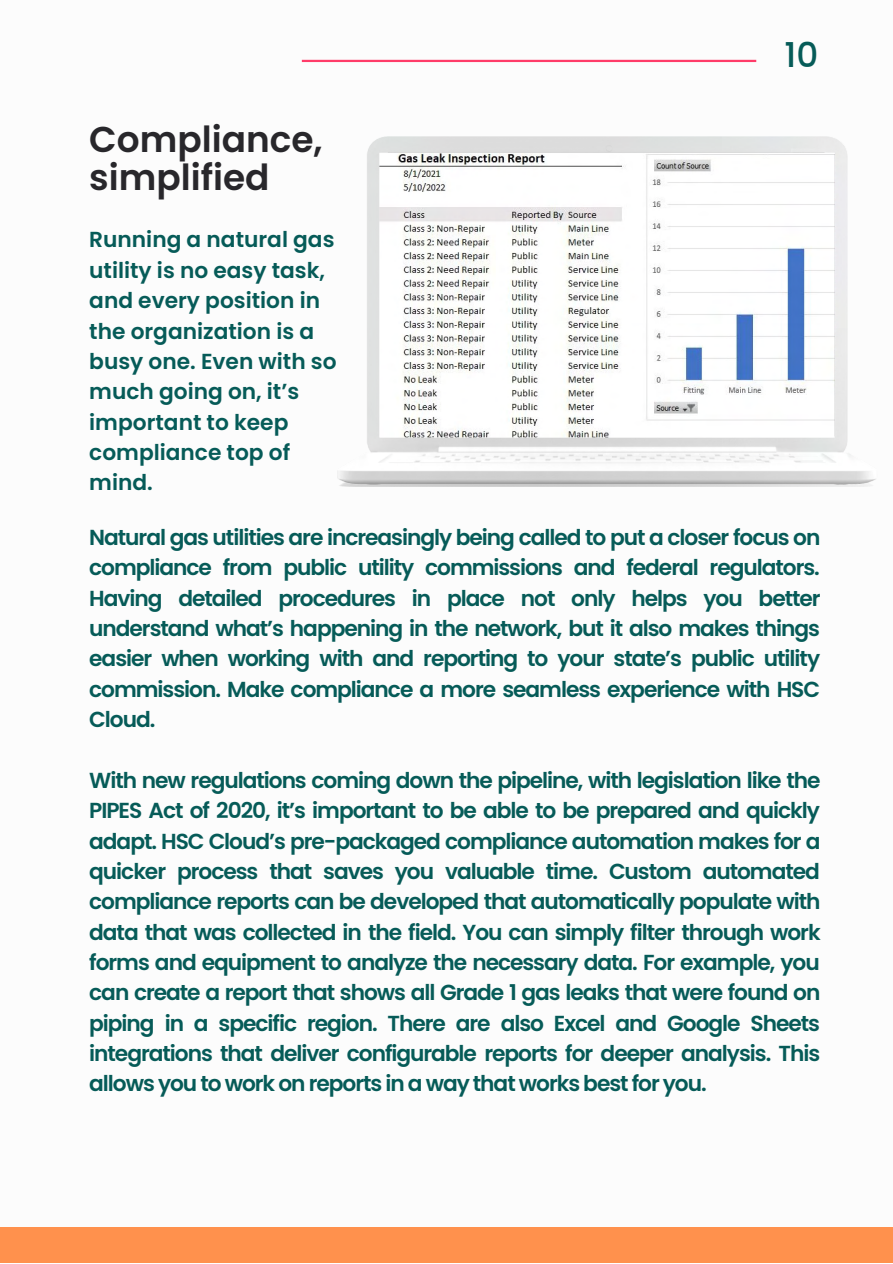
<style>
.page{position:relative;width:893px;height:1264px;background:#fff}
.page>*{position:absolute;margin:0;border:0;box-sizing:border-box;transform-origin:0 0}
.t1{font:600 35.85px/38.2px "Poppins";color:#28272b}
.t2{font:500 34.2px "Poppins";color:#065b58}
.t3{font:600 21.75px/30.3px "Poppins";color:#065b58;text-align:justify}
</style>
<div class="page">
<hr style="left:302px;top:60px;width:454px;height:2px;background:#ff3c69">
<img style="left:337px;top:136px;width:539px;height:350px">
<div style="left:0;top:1227px;width:892px;height:35px;background:#ff914d"></div>
<h1 class="t1" style="left:89px;top:120px;width:235px">Compliance, simplified</h1>
<p class="t3" style="left:89px;top:225px;width:249px;text-align:left">Running a natural gas utility is no easy task, and every position in the organization is a busy one. Even with so much going on, it’s important to keep compliance top of mind.</p>
<h2 class="t2" style="left:784px;top:31px;width:35px">10</h2>
<p class="t3" style="left:89px;top:522px;width:732px">Natural gas utilities are increasingly being called to put a closer focus on compliance from public utility commissions and federal regulators.<br>Having detailed procedures in place not only helps you better understand what’s happening in the network, but it also makes things easier when working with and reporting to your state’s public utility commission. Make compliance a more seamless experience with HSC Cloud.</p>
<p class="t3" style="left:89px;top:765px;width:732px">With new regulations coming down the pipeline, with legislation like the PIPES Act of 2020, it’s important to be able to be prepared and quickly adapt. HSC Cloud’s pre-packaged compliance automation makes for a quicker process that saves you valuable time. Custom automated compliance reports can be developed that automatically populate with data that was collected in the field. You can simply filter through work forms and equipment to analyze the necessary data. For example, you can create a report that shows all Grade 1 gas leaks that were found on piping in a specific region. There are also Excel and Google Sheets integrations that deliver configurable reports for deeper analysis. This allows you to work on reports in a way that works best for you.</p>
</div>
